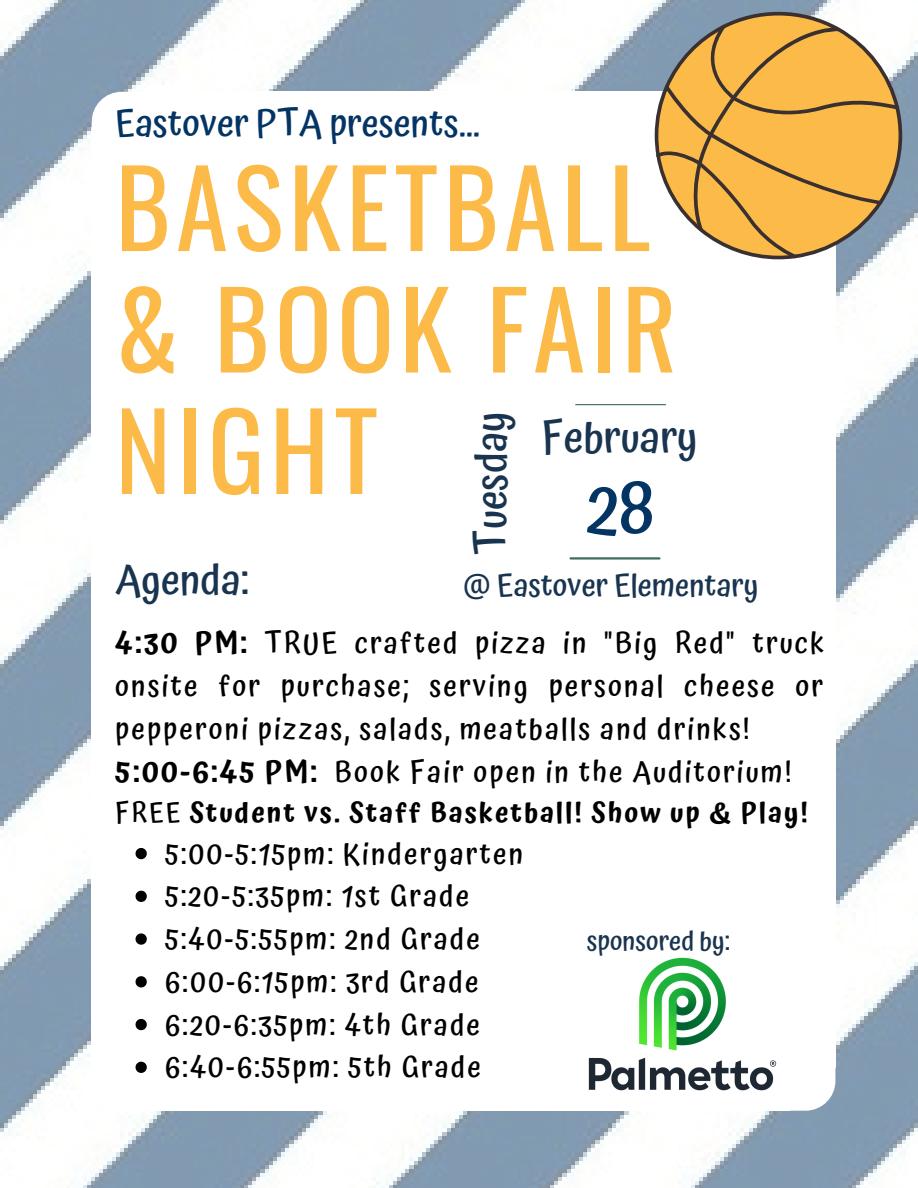
<style>
.page{position:relative;width:918px;height:1188px;background:#fff}
.page>*{position:absolute;margin:0;border:0;box-sizing:border-box;transform-origin:0 0}
.t1{font:105.75px/121.5px "Oswald";letter-spacing:.05em;color:#fcbb49}
.t2{font:500 72.6px "Atma";color:#033463}
.t3{font:500 42.9px "Atma";color:#19344f}
.t4{font:500 41.4px "Atma";color:#19344f}
.t5{font:500 37.05px "Atma";color:#033463}
.t6{font:500 30.9px "Atma";color:#19344f}
.t7{font:500 29.4px/42.8px "Atma";letter-spacing:.07em;color:#000}
.t8{font:600 27.3px "Atma";letter-spacing:.07em;color:#000}
.t9{font:500 26.4px "Atma";color:#19344f}
.s1{font-weight:600}
.s2{font-weight:500}
</style>
<div class="page">
<img style="left:0;top:0;width:918px;height:1188px">
<div style="left:789px;top:416px;width:46px;height:652px;background:#fff"></div>
<div style="left:138px;top:416px;width:651px;height:652px;background:#fff"></div>
<div style="left:92px;top:416px;width:46px;height:652px;background:#fff"></div>
<div style="left:138px;top:1068px;width:651px;height:43px;background:#fff"></div>
<svg style="left:789px;top:1068px;width:46px;height:43px"></svg>
<div style="left:789px;top:141px;width:46px;height:651px;background:#fff"></div>
<div style="left:138px;top:141px;width:651px;height:651px;background:#fff"></div>
<div style="left:138px;top:92px;width:651px;height:49px;background:#fff"></div>
<svg style="left:92px;top:92px;width:46px;height:49px"></svg>
<div style="left:92px;top:141px;width:46px;height:651px;background:#fff"></div>
<svg style="left:655px;top:12px;width:247px;height:247px"></svg>
<svg style="left:656px;top:14px;width:244px;height:244px;background:#ddb162"></svg>
<hr style="left:571px;top:557px;width:88px;height:3px;background:#3f6b60">
<hr style="left:576px;top:404px;width:90px;height:1px;background:#3f6b60">
<img style="left:588px;top:957px;width:189px;height:134px">
<svg style="left:136px;top:848px;width:11px;height:11px"></svg>
<svg style="left:136px;top:891px;width:11px;height:11px"></svg>
<svg style="left:136px;top:933px;width:11px;height:12px"></svg>
<svg style="left:136px;top:976px;width:11px;height:11px"></svg>
<svg style="left:136px;top:1019px;width:11px;height:11px"></svg>
<svg style="left:92px;top:1062px;width:55px;height:49px"></svg>
<p class="t5" style="left:115px;top:101px;width:366px">Eastover PTA presents...</p>
<h1 class="t1" style="left:115px;top:142px;width:563px">BASKETBALL &amp; BOOK FAIR<br>NIGHT</h1>
<h3 class="t3" style="left:466px;top:555px;width:145px;rotate:-90deg">Tuesday</h3>
<h3 class="t3" style="left:541px;top:412px;width:158px">February</h3>
<h2 class="t2" style="left:587px;top:466px;width:69px">28</h2>
<h3 class="t4" style="left:115px;top:555px;width:135px">Agenda:</h3>
<p class="t6" style="left:464px;top:567px;width:296px">@ Eastover Elementary</p>
<p class="t7" style="left:115px;top:622px;width:710px"><span class="s1">4:30 PM:</span> TRUE crafted pizza in "Big Red" truck onsite for purchase; serving personal cheese or pepperoni pizzas, salads, meatballs and drinks!<br><span class="s1">5:00-6:45 PM:</span> Book Fair open in the Auditorium!</p>
<p class="t8" style="left:115px;top:797px;width:694px"><span class="s2">FREE</span> Student vs. Staff Basketball! Show up &amp; Play!</p>
<p class="t7" style="left:165px;top:832px;width:359px">5:00-5:15pm: Kindergarten<br>5:20-5:35pm: 1st Grade<br>5:40-5:55pm: 2nd Grade<br>6:00-6:15pm: 3rd Grade<br>6:20-6:35pm: 4th Grade<br>6:40-6:55pm: 5th Grade</p>
<p class="t9" style="left:587px;top:926px;width:144px">sponsored by:</p>
</div>
